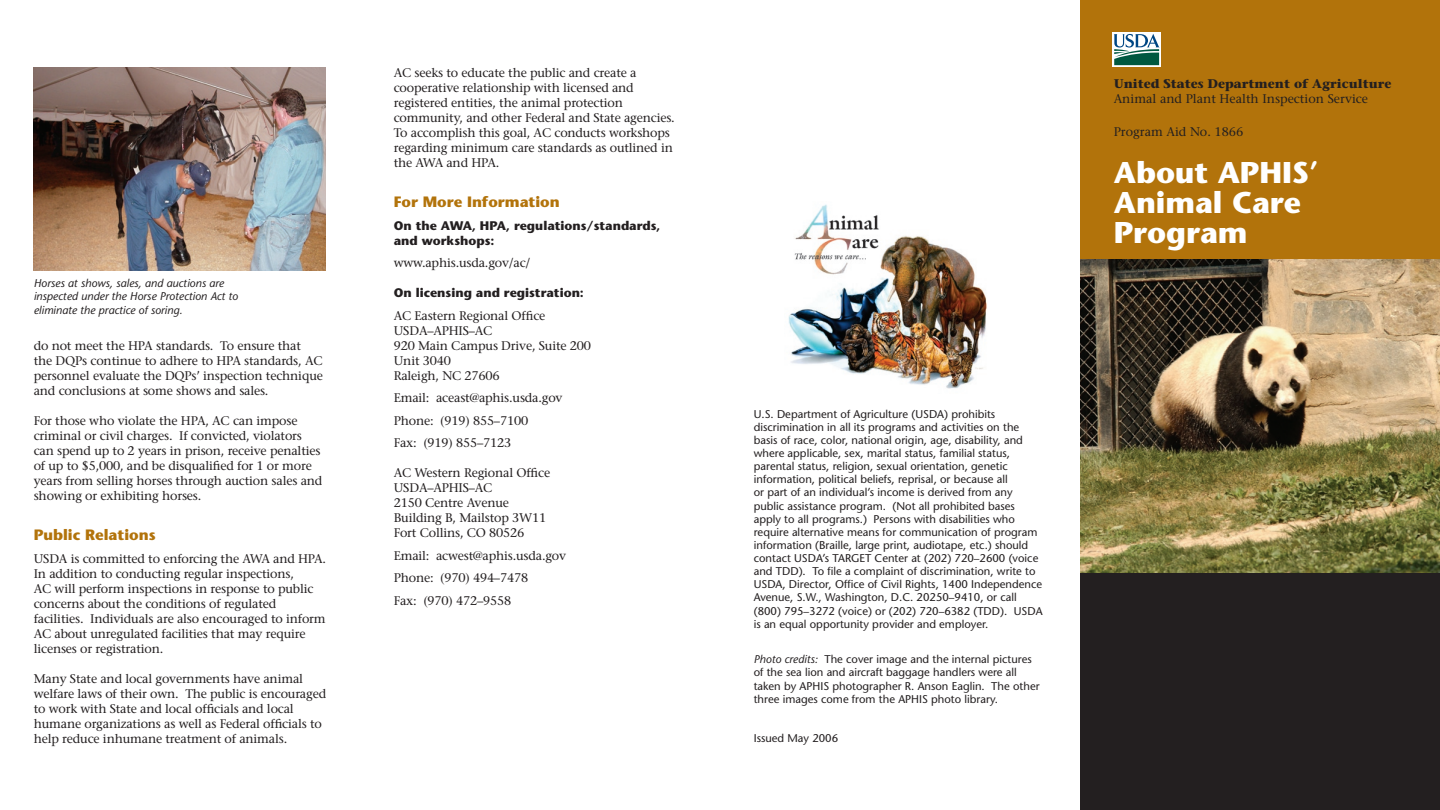
<style>
.page{position:relative;width:1440px;height:810px;background:#fff}
.page>*{position:absolute;margin:0;border:0;box-sizing:border-box;transform-origin:0 0}
.t1{font:700 30px/30px "Stone Sans";color:#fff}
.t2{font:700 15px "Stone Sans";color:#b2730b}
.t3{font:12.5px/15px "Stone Serif";letter-spacing:-.015em;color:#231f20}
.t4{font:700 12.5px/15px "Stone Sans";color:#231f20}
.t5{font:700 12.5px "Stone Serif";color:#231f20}
.t6{font:11.25px/13.1px "Stone Sans";color:#231f20}
.t7{font:italic 11.25px/13.1px "Stone Sans";color:#231f20}
.s1{font-style:italic}
</style>
<div class="page">
<div style="left:1080px;top:0;width:360px;height:810px;background:#b2730b"></div>
<img style="left:1080px;top:260px;width:360px;height:312px">
<div style="left:1080px;top:573px;width:360px;height:237px;background:#231f20"></div>
<img style="left:34px;top:68px;width:292px;height:202px">
<svg style="left:1112px;top:32px;width:49px;height:35px"></svg>
<svg style="left:1114px;top:34px;width:46px;height:31px"></svg>
<img style="left:788px;top:204px;width:199px;height:185px">
<p class="t7" style="left:34px;top:277px;width:206px">Horses at shows, sales, and auctions are inspected under the Horse Protection Act to eliminate the practice of soring.</p>
<p class="t3" style="left:34px;top:338px;width:291px">do not meet the HPA standards. To ensure that<br>the DQPs continue to adhere to HPA standards, AC personnel evaluate the DQPs’ inspection technique and conclusions at some shows and sales.</p>
<p class="t3" style="left:34px;top:413px;width:290px">For those who violate the HPA, AC can impose criminal or civil charges. If convicted, violators can spend up to 2 years in prison, receive penalties of up to $5,000, and be disqualified for 1 or more years from selling horses through auction sales and showing or exhibiting horses.</p>
<p class="t2" style="left:34px;top:526px;width:123px">Public Relations</p>
<p class="t3" style="left:34px;top:551px;width:294px">USDA is committed to enforcing the AWA and HPA.<br>In addition to conducting regular inspections,<br>AC will perform inspections in response to public concerns about the conditions of regulated facilities. Individuals are also encouraged to inform AC about unregulated facilities that may require licenses or registration.</p>
<p class="t3" style="left:34px;top:671px;width:294px">Many State and local governments have animal welfare laws of their own. The public is encouraged to work with State and local officials and local humane organizations as well as Federal officials to help reduce inhumane treatment of animals.</p>
<p class="t3" style="left:394px;top:65px;width:283px">AC seeks to educate the public and create a cooperative relationship with licensed and registered entities, the animal protection community, and other Federal and State agencies.<br>To accomplish this goal, AC conducts workshops regarding minimum care standards as outlined in the AWA and HPA.</p>
<p class="t2" style="left:394px;top:193px;width:168px">For More Information</p>
<p class="t4" style="left:394px;top:218px;width:268px">On the AWA, HPA, regulations/standards, and workshops:</p>
<p class="t3" style="left:394px;top:255px;width:138px">www.aphis.usda.gov/ac/</p>
<p class="t4" style="left:394px;top:286px;width:192px">On licensing and registration:</p>
<p class="t3" style="left:394px;top:308px;width:199px">AC Eastern Regional Office<br>USDA–APHIS–AC<br>920 Main Campus Drive, Suite 200<br>Unit 3040<br>Raleigh, NC 27606</p>
<p class="t3" style="left:394px;top:387px;width:170px;line-height:22.5px">Email: aceast@aphis.usda.gov<br>Phone: (919) 855–7100<br>Fax: (919) 855–7123</p>
<p class="t3" style="left:394px;top:465px;width:158px">AC Western Regional Office<br>USDA–APHIS–AC<br>2150 Centre Avenue<br>Building B, Mailstop 3W11<br>Fort Collins, CO 80526</p>
<p class="t3" style="left:394px;top:544px;width:174px;line-height:22.5px">Email: acwest@aphis.usda.gov<br>Phone: (970) 494–7478<br>Fax: (970) 472–9558</p>
<p class="t6" style="left:754px;top:407px;width:290px">U.S. Department of Agriculture (USDA) prohibits discrimination in all its programs and activities on the basis of race, color, national origin, age, disability, and where applicable, sex, marital status, familial status, parental status, religion, sexual orientation, genetic information, political beliefs, reprisal, or because all<br>or part of an individual’s income is derived from any public assistance program. (Not all prohibited bases apply to all programs.) Persons with disabilities who require alternative means for communication of program information (Braille, large print, audiotape, etc.) should contact USDA’s TARGET Center at (202) 720–2600 (voice and TDD). To file a complaint of discrimination, write to USDA, Director, Office of Civil Rights, 1400 Independence Avenue, S.W., Washington, D.C. 20250–9410, or call (800) 795–3272 (voice) or (202) 720–6382 (TDD). USDA is an equal opportunity provider and employer.</p>
<p class="t6" style="left:754px;top:653px;width:287px"><span class="s1">Photo credits:</span> The cover image and the internal pictures of the sea lion and aircraft baggage handlers were all taken by APHIS photographer R. Anson Eaglin. The other three images come from the APHIS photo library.</p>
<p class="t6" style="left:754px;top:732px;width:86px">Issued May 2006</p>
<p class="t5" style="left:1114px;top:76px;width:279px">United States Department of Agriculture</p>
<p class="t3" style="left:1114px;top:91px;width:256px">Animal and Plant Health Inspection Service</p>
<p class="t3" style="left:1114px;top:124px;width:131px">Program Aid No. 1866</p>
<h1 class="t1" style="left:1114px;top:157px;width:206px">About APHIS’<br>Animal Care<br>Program</h1>
</div>
